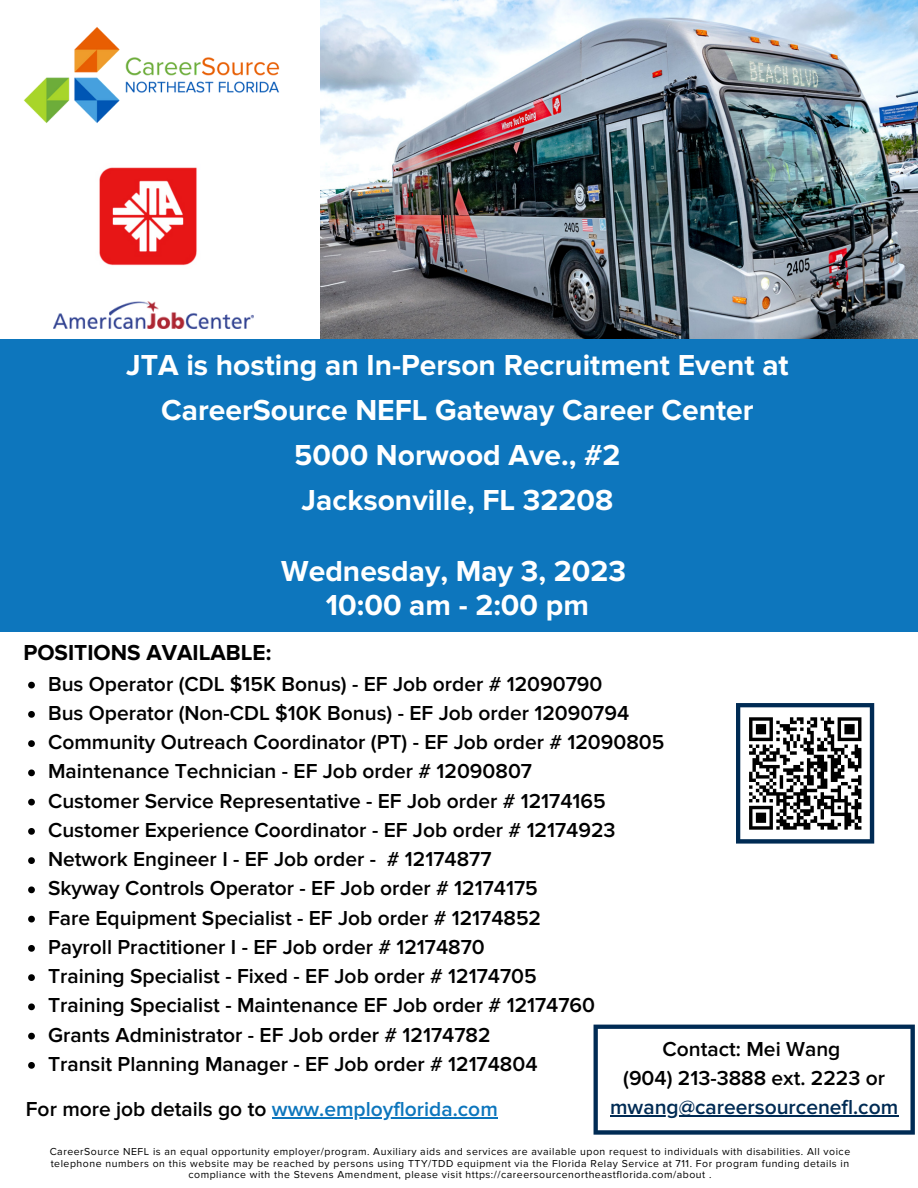
<style>
.page{position:relative;width:918px;height:1188px;background:#fff}
.page>*{position:absolute;margin:0;border:0;box-sizing:border-box;transform-origin:0 0}
.t1{font:700 30px/45px "Proxima Nova";color:#fff;text-align:center}
.t2{font:700 22.5px "Proxima Nova";color:#000}
.t3{font:600 21px/29.2px "Proxima Nova";color:#000}
.t4{font:600 21px "Proxima Nova";color:#002b54}
.t5{font:10.5px/11.4px "Proxima Nova";letter-spacing:.05em;color:#000;text-align:center}
.s1{color:#0d76bd}
</style>
<div class="page">
<img style="left:54px;top:302px;width:199px;height:27px">
<img style="left:321px;top:0;width:597px;height:339px">
<div style="left:0;top:339px;width:918px;height:292px;background:#0d76bd"></div>
<img style="left:23px;top:27px;width:257px;height:96px">
<img style="left:99px;top:167px;width:98px;height:99px">
<svg style="left:736px;top:703px;width:138px;height:140px"></svg>
<svg style="left:28px;top:682px;width:7px;height:6px"></svg>
<svg style="left:28px;top:711px;width:7px;height:7px"></svg>
<svg style="left:28px;top:740px;width:7px;height:7px"></svg>
<svg style="left:28px;top:769px;width:7px;height:7px"></svg>
<svg style="left:28px;top:799px;width:7px;height:6px"></svg>
<svg style="left:28px;top:828px;width:7px;height:7px"></svg>
<svg style="left:28px;top:857px;width:7px;height:7px"></svg>
<svg style="left:28px;top:886px;width:7px;height:7px"></svg>
<svg style="left:28px;top:916px;width:7px;height:6px"></svg>
<svg style="left:28px;top:945px;width:7px;height:7px"></svg>
<svg style="left:28px;top:974px;width:7px;height:7px"></svg>
<svg style="left:28px;top:1003px;width:7px;height:7px"></svg>
<svg style="left:28px;top:1033px;width:7px;height:6px"></svg>
<svg style="left:28px;top:1062px;width:7px;height:7px"></svg>
<svg style="left:594px;top:1025px;width:321px;height:110px"></svg>
<hr style="left:610px;top:1116px;width:288px;height:1px;background:#002b54">
<hr style="left:272px;top:1117px;width:226px;height:2px;background:#0d76bd">
<h1 class="t1" style="left:126px;top:343px;width:664px">JTA is hosting an In-Person Recruitment Event at CareerSource NEFL Gateway Career Center 5000 Norwood Ave., #2<br>Jacksonville, FL 32208</h1>
<p class="t2" style="left:23px;top:639px;width:249px">POSITIONS AVAILABLE:</p>
<h1 class="t1" style="left:281px;top:555px;width:346px;line-height:33.8px">Wednesday, May 3, 2023<br>10:00 am - 2:00 pm</h1>
<p class="t3" style="left:48px;top:670px;width:618px">Bus Operator (CDL $15K Bonus) - EF Job order # 12090790<br>Bus Operator (Non-CDL $10K Bonus) - EF Job order 12090794<br>Community Outreach Coordinator (PT) - EF Job order # 12090805<br>Maintenance Technician - EF Job order # 12090807<br>Customer Service Representative - EF Job order # 12174165<br>Customer Experience Coordinator - EF Job order # 12174923<br>Network Engineer I - EF Job order - # 12174877<br>Skyway Controls Operator - EF Job order # 12174175<br>Fare Equipment Specialist - EF Job order # 12174852<br>Payroll Practitioner I - EF Job order # 12174870<br>Training Specialist - Fixed - EF Job order # 12174705<br>Training Specialist - Maintenance EF Job order # 12174760<br>Grants Administrator - EF Job order # 12174782<br>Transit Planning Manager - EF Job order # 12174804</p>
<p class="t3" style="left:623px;top:1035px;width:263px;text-align:center">Contact: Mei Wang<br>(904) 213-3888 ext. 2223 or</p>
<p class="t3" style="left:26px;top:1095px;width:473px">For more job details go to <span class="s1">www.employflorida.com</span></p>
<p class="t4" style="left:610px;top:1095px;width:290px">mwang@careersourcenefl.com</p>
<p class="t5" style="left:50px;top:1146px;width:802px">CareerSource NEFL is an equal opportunity employer/program. Auxiliary aids and services are available upon request to individuals with disabilities. All voice telephone numbers on this website may be reached by persons using TTY/TDD equipment via the Florida Relay Service at 711. For program funding details in compliance with the Stevens Amendment, please visit https://careersourcenortheastflorida.com/about .</p>
</div>
